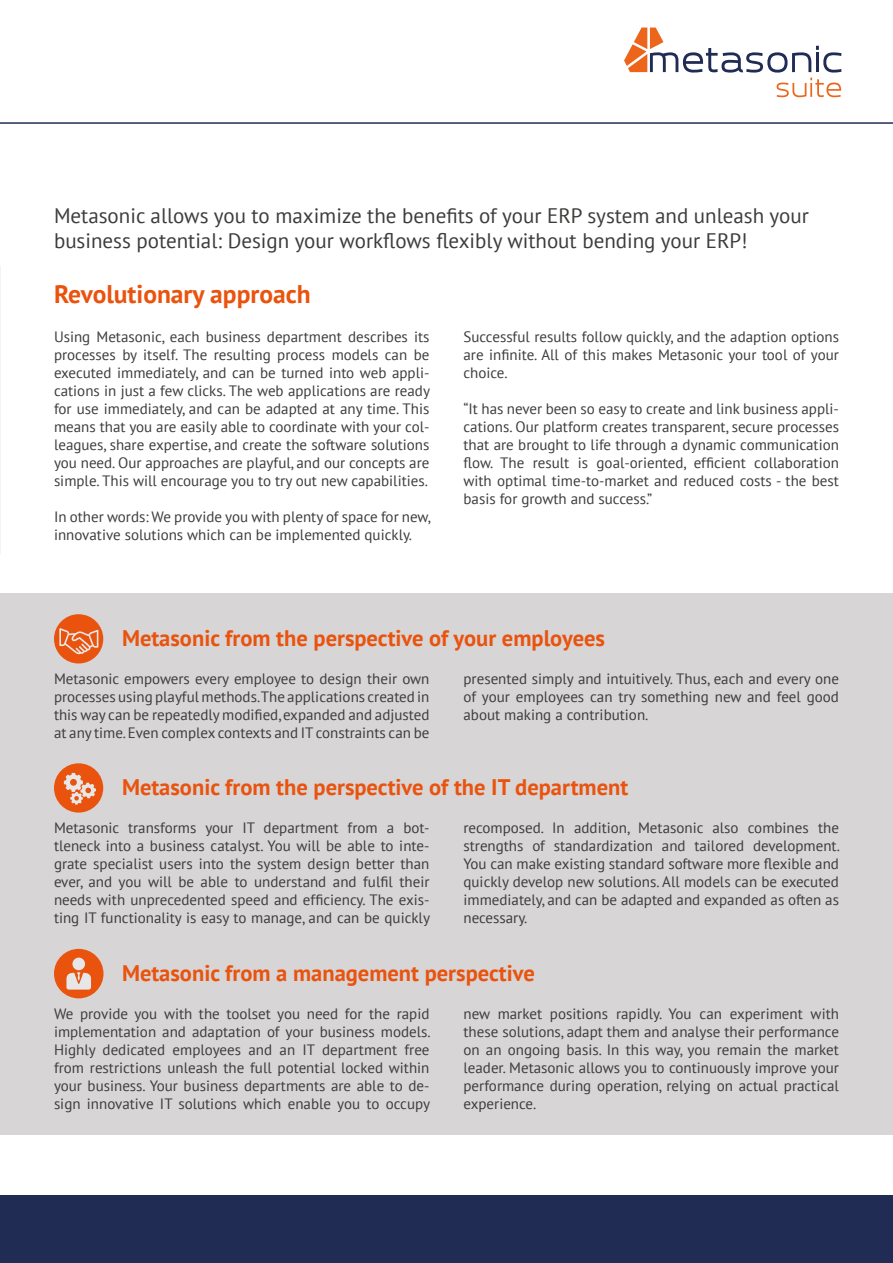
<style>
.page{position:relative;width:893px;height:1263px;background:#fff}
.page>*{position:absolute;margin:0;border:0;box-sizing:border-box;transform-origin:0 0}
.t1{font:700 25.5px "PT Sans";color:#e9530e}
.t2{font:700 22.5px "PT Sans";color:#e9530e}
.t3{font:21px/25.2px "PT Sans";color:#3c3c3b}
.t4{font:15px/18px "PT Sans";color:#3c3c3b;text-align:justify}
</style>
<div class="page">
<div style="left:0;top:1195px;width:893px;height:68px;background:#212c55"></div>
<div style="left:0;top:593px;width:893px;height:541px;background:#d7d5d6"></div>
<div style="left:54px;top:614px;width:49px;height:49px;background:#e9530e;border-radius:50%"></div>
<svg style="left:59px;top:628px;width:39px;height:26px"></svg>
<div style="left:54px;top:763px;width:49px;height:49px;background:#e9530e;border-radius:50%"></div>
<svg style="left:64px;top:773px;width:32px;height:32px"></svg>
<div style="left:54px;top:949px;width:50px;height:49px;background:#e9530e;border-radius:50%"></div>
<div style="left:72px;top:957px;width:13px;height:13px;background:#e8e7e7;border-radius:50%"></div>
<svg style="left:66px;top:972px;width:25px;height:17px"></svg>
<hr style="left:0;top:122px;width:893px;height:2px;background:#212c55">
<svg style="left:624px;top:28px;width:217px;height:69px"></svg>
<h3 class="t3" style="left:54px;top:203px;width:756px">Metasonic allows you to maximize the benefits of your ERP system and unleash your business potential: Design your workflows flexibly without bending your ERP!</h3>
<h1 class="t1" style="left:54px;top:277px;width:258px">Revolutionary approach</h1>
<p class="t4" style="left:54px;top:328px;width:377px">Using Metasonic, each business department describes its processes by itself. The resulting process models can be executed immediately, and can be turned into web appli&shy;cations in just a few clicks. The web applications are ready for use immediately, and can be adapted at any time. This means that you are easily able to coordinate with your col&shy;leagues, share expertise, and create the software solutions you need. Our approaches are playful, and our concepts are simple. This will encourage you to try out new capabilities.</p>
<p class="t4" style="left:54px;top:508px;width:378px">In other words: We provide you with plenty of space for new, innovative solutions which can be implemented quickly.</p>
<p class="t4" style="left:463px;top:328px;width:377px">Successful results follow quickly, and the adaption options are infinite. All of this makes Metasonic your tool of your choice.</p>
<p class="t4" style="left:463px;top:400px;width:377px">“It has never been so easy to create and link business appli&shy;cations. Our platform creates transparent, secure processes that are brought to life through a dynamic communication flow. The result is goal-oriented, efficient collaboration with optimal time-to-market and reduced costs - the best basis for growth and success.”</p>
<h2 class="t2" style="left:122px;top:623px;width:484px">Metasonic from the perspective of your employees</h2>
<p class="t4" style="left:54px;top:670px;width:377px">Metasonic empowers every employee to design their own processes using playful methods.The applications created in this way can be repeatedly modified, expanded and adjusted at any time. Even complex contexts and IT constraints can be</p>
<p class="t4" style="left:463px;top:670px;width:377px">presented simply and intuitively. Thus, each and every one of your employees can try something new and feel good about making a contribution.</p>
<h2 class="t2" style="left:122px;top:772px;width:508px">Metasonic from the perspective of the IT department</h2>
<p class="t4" style="left:54px;top:818px;width:377px">Metasonic transforms your IT department from a bot&shy;tleneck into a business catalyst. You will be able to inte&shy;grate specialist users into the system design better than ever, and you will be able to understand and fulfil their needs with unprecedented speed and efficiency. The exis&shy;ting IT functionality is easy to manage, and can be quickly</p>
<p class="t4" style="left:463px;top:818px;width:378px">recomposed. In addition, Metasonic also combines the strengths of standardization and tailored development.<br>You can make existing standard software more flexible and quickly develop new solutions. All models can be executed immediately, and can be adapted and expanded as often as necessary.</p>
<h2 class="t2" style="left:122px;top:958px;width:414px">Metasonic from a management perspective</h2>
<p class="t4" style="left:54px;top:1005px;width:378px">We provide you with the toolset you need for the rapid implementation and adaptation of your business models.<br>Highly dedicated employees and an IT department free from restrictions unleash the full potential locked within your business. Your business departments are able to de&shy;sign innovative IT solutions which enable you to occupy</p>
<p class="t4" style="left:463px;top:1005px;width:377px">new market positions rapidly. You can experiment with these solutions, adapt them and analyse their performance on an ongoing basis. In this way, you remain the market leader. Metasonic allows you to continuously improve your performance during operation, relying on actual practical experience.</p>
</div>
